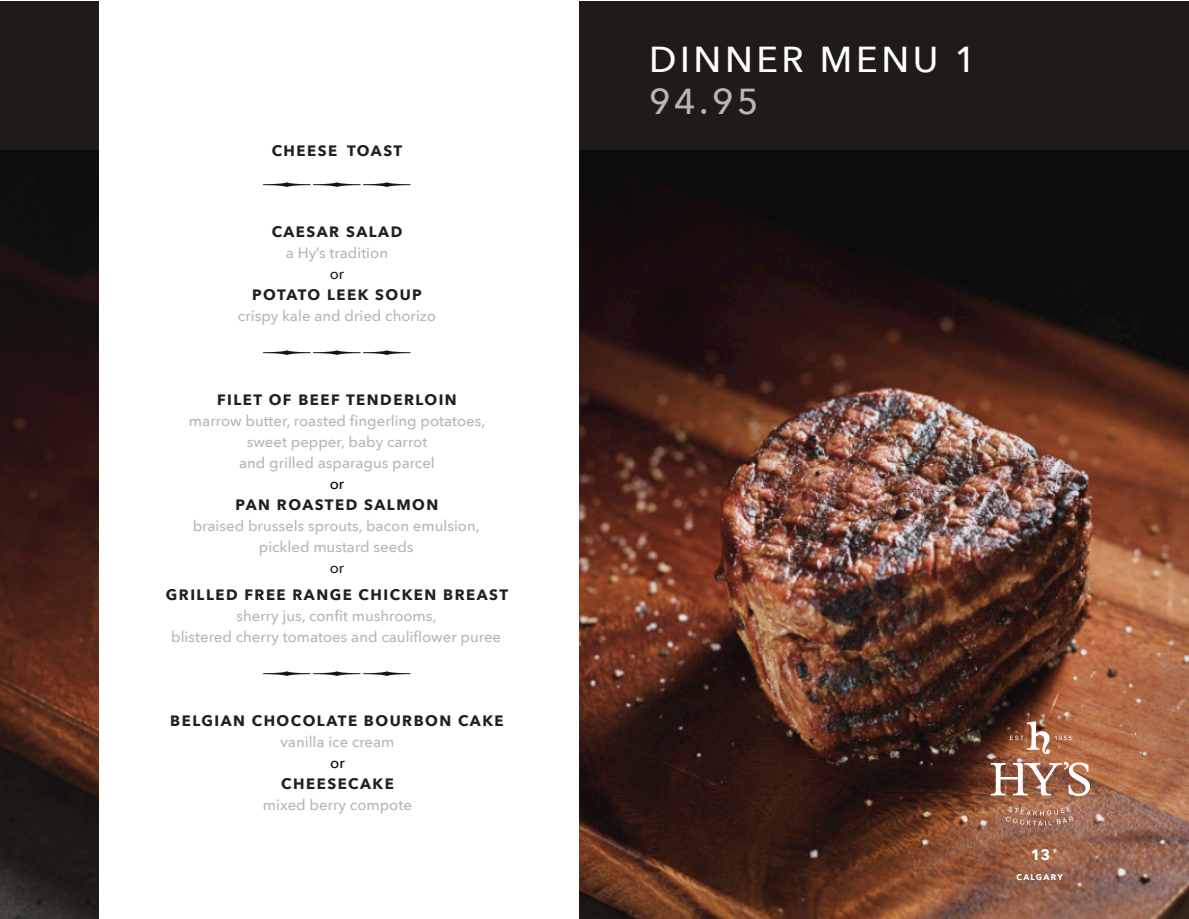
<style>
.page{position:relative;width:1189px;height:919px;background:#fff}
.page>*{position:absolute;margin:0;border:0;box-sizing:border-box;transform-origin:0 0}
.t1{font:500 36px "Avenir Next";letter-spacing:.1em;color:#fff}
.t2{font:500 36px "Avenir Next";color:#b7b6b5}
.t3{font:500 15px/21px "Avenir Next";color:#b9b7b6;text-align:center}
.t4{font:700 15px "Avenir Next";letter-spacing:.1em;color:#231f20}
.t5{font:500 15px "Avenir Next";color:#231f20}
.t6{font:500 15px "Avenir Next";color:#080704}
.t7{font:700 15px "Avenir Next";color:#fff}
.t8{font:700 8.25px "Avenir Next";letter-spacing:.145em;color:#fff}
</style>
<div class="page">
<img style="left:579px;top:149px;width:609px;height:769px">
<svg style="left:990px;top:761px;width:99px;height:34px"></svg>
<svg style="left:1005px;top:806px;width:68px;height:19px"></svg>
<svg style="left:1009px;top:721px;width:40px;height:33px"></svg>
<svg style="left:1055px;top:735px;width:16px;height:5px"></svg>
<img style="left:0;top:149px;width:99px;height:769px">
<div style="left:0;top:1px;width:1188px;height:148px;background:#1f1c18"></div>
<div style="left:99px;top:1px;width:479px;height:917px;background:#fff"></div>
<p class="t4" style="left:272px;top:141px;width:132px">CHEESE TOAST</p>
<p class="t4" style="left:272px;top:222px;width:132px">CAESAR SALAD</p>
<p class="t3" style="left:286px;top:242px;width:104px">a Hy’s tradition</p>
<p class="t5" style="left:329px;top:264px;width:16px">or</p>
<p class="t4" style="left:252px;top:285px;width:171px">POTATO LEEK SOUP</p>
<p class="t3" style="left:238px;top:305px;width:199px">crispy kale and dried chorizo</p>
<p class="t4" style="left:217px;top:390px;width:241px">FILET OF BEEF TENDERLOIN</p>
<p class="t3" style="left:189px;top:410px;width:298px">marrow butter, roasted fingerling potatoes, sweet pepper, baby carrot<br>and grilled asparagus parcel</p>
<p class="t6" style="left:329px;top:474px;width:16px">or</p>
<p class="t4" style="left:235px;top:495px;width:204px">PAN ROASTED SALMON</p>
<p class="t3" style="left:193px;top:515px;width:288px">braised brussels sprouts, bacon emulsion, pickled mustard seeds</p>
<p class="t5" style="left:329px;top:558px;width:16px">or</p>
<p class="t4" style="left:166px;top:585px;width:343px">GRILLED FREE RANGE CHICKEN BREAST</p>
<p class="t3" style="left:171px;top:605px;width:331px">sherry jus, confit mushrooms,<br>blistered cherry tomatoes and cauliflower puree</p>
<p class="t4" style="left:170px;top:711px;width:335px">BELGIAN CHOCOLATE BOURBON CAKE</p>
<p class="t3" style="left:280px;top:731px;width:116px">vanilla ice cream</p>
<p class="t6" style="left:330px;top:753px;width:16px">or</p>
<p class="t4" style="left:281px;top:774px;width:114px">CHEESECAKE</p>
<p class="t3" style="left:263px;top:794px;width:150px">mixed berry compote</p>
<h1 class="t1" style="left:649px;top:36px;width:328px">DINNER MENU 1</h1>
<h1 class="t2" style="left:649px;top:78px;width:111px">94.95</h1>
<p class="t7" style="left:1030px;top:844px;width:21px">13</p>
<p class="t8" style="left:1016px;top:871px;width:48px">CALGARY</p>
</div>
